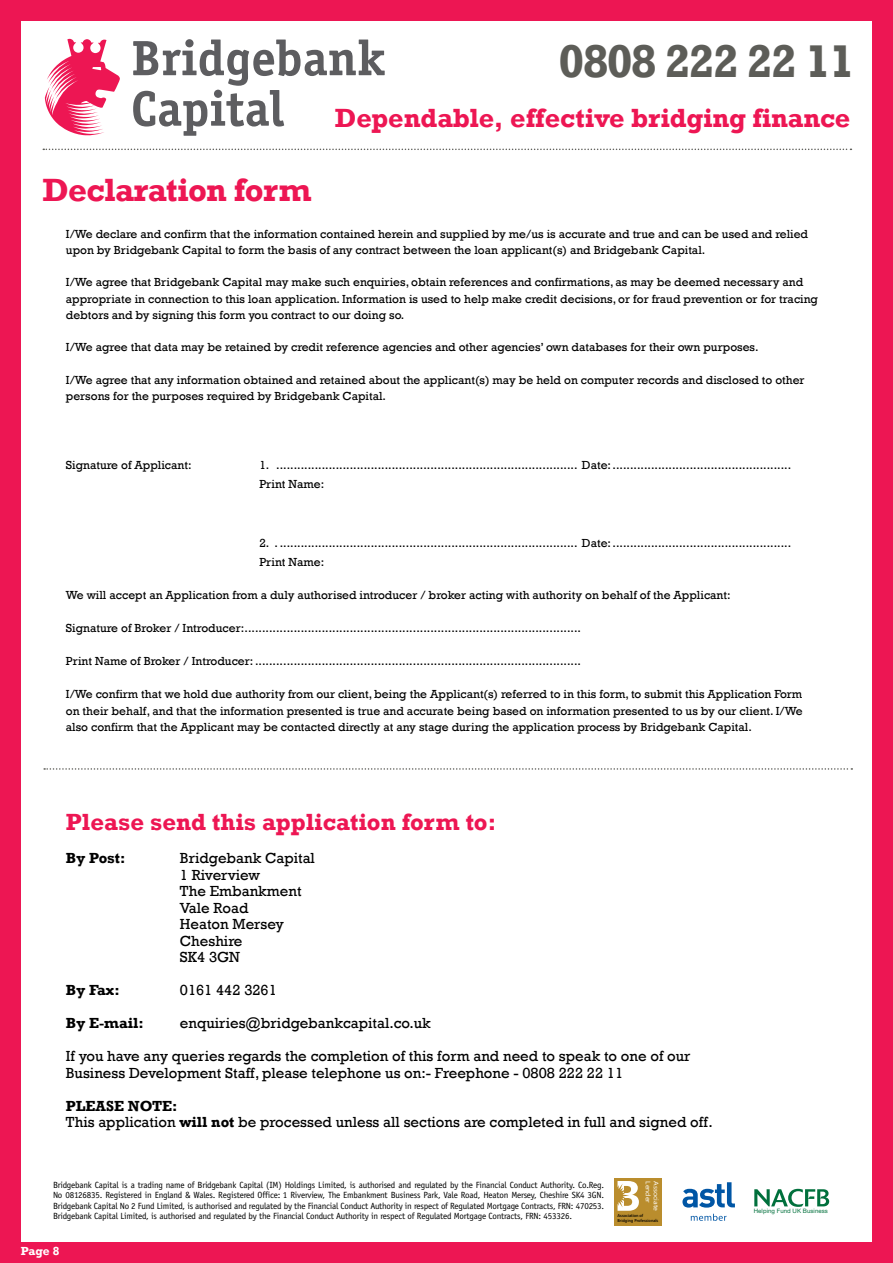
<style>
.page{position:relative;width:893px;height:1263px;background:#ed1653}
.page>*{position:absolute;margin:0;border:0;box-sizing:border-box;transform-origin:0 0}
.t1{font:700 47.1px "Rockwell";letter-spacing:-.04em;color:#5d5d58}
.t2{font:700 33px "Rockwell";letter-spacing:-.02em;color:#ed1653}
.t3{font:700 27px "Rockwell";letter-spacing:-.005em;color:#ed1653}
.t4{font:700 24px "Rockwell";color:#ed1653}
.t5{font:15px/16.5px "Rockwell";color:#000}
.t6{font:700 15px "Rockwell";color:#000}
.t7{font:12px/16.2px "Rockwell";color:#000}
.t8{font:700 12px "Rockwell";color:#fff}
.t9{font:9px/10.5px "Officina Sans";letter-spacing:-.02em;color:#000;text-align:justify}
.t10{font:6.6px "Segoe UI";color:#fff;scale:1.08 1}
.t11{font:6px "Helvetica Neue";letter-spacing:.01em;color:#00703c}
.t12{font:600 4.2px/5.1px "Segoe UI";color:#000;scale:.96 1}
.s1{font-weight:700}
</style>
<div class="page">
<div style="left:21px;top:21px;width:851px;height:1221px;background:#fff"></div>
<svg style="left:43px;top:149px;width:808px;height:1px"></svg>
<svg style="left:133px;top:39px;width:252px;height:97px"></svg>
<svg style="left:45px;top:39px;width:75px;height:96px"></svg>
<svg style="left:44px;top:768px;width:808px;height:2px"></svg>
<svg style="left:682px;top:1182px;width:53px;height:25px"></svg>
<svg style="left:691px;top:1214px;width:35px;height:7px"></svg>
<svg style="left:754px;top:1189px;width:75px;height:18px"></svg>
<div style="left:614px;top:1178px;width:48px;height:47px;background:#ba8d2d"></div>
<svg style="left:617px;top:1181px;width:22px;height:30px"></svg>
<h1 class="t1" style="left:559px;top:32px;width:298px">0808 222 22 11</h1>
<h2 class="t2" style="left:43px;top:170px;width:271px">Declaration form</h2>
<h3 class="t3" style="left:335px;top:102px;width:517px">Dependable, effective bridging finance</h3>
<p class="t7" style="left:66px;top:226px;width:744px">I/We declare and confirm that the information contained herein and supplied by me/us is accurate and true and can be used and relied upon by Bridgebank Capital to form the basis of any contract between the loan applicant(s) and Bridgebank Capital.</p>
<p class="t7" style="left:66px;top:274px;width:754px">I/We agree that Bridgebank Capital may make such enquiries, obtain references and confirmations, as may be deemed necessary and appropriate in connection to this loan application. Information is used to help make credit decisions, or for fraud prevention or for tracing debtors and by signing this form you contract to our doing so.</p>
<p class="t7" style="left:66px;top:339px;width:694px">I/We agree that data may be retained by credit reference agencies and other agencies’ own databases for their own purposes.</p>
<p class="t7" style="left:66px;top:372px;width:740px">I/We agree that any information obtained and retained about the applicant(s) may be held on computer records and disclosed to other persons for the purposes required by Bridgebank Capital.</p>
<p class="t7" style="left:66px;top:457px;width:127px">Signature of Applicant:</p>
<p class="t7" style="left:259px;top:455px;width:533px;line-height:19.5px">1. ...................................................................................... Date:...................................................<br>Print Name:</p>
<p class="t7" style="left:259px;top:533px;width:533px;line-height:19.5px">2. ...................................................................................... Date:...................................................<br>Print Name:</p>
<p class="t7" style="left:66px;top:587px;width:666px">We will accept an Application from a duly authorised introducer / broker acting with authority on behalf of the Applicant:</p>
<p class="t7" style="left:66px;top:620px;width:517px">Signature of Broker / Introducer:................................................................................................</p>
<p class="t7" style="left:66px;top:653px;width:517px">Print Name of Broker / Introducer: .............................................................................................</p>
<p class="t7" style="left:66px;top:686px;width:738px;text-align:justify">I/We confirm that we hold due authority from our client, being the Applicant(s) referred to in this form, to submit this Application Form on their behalf, and that the information presented is true and accurate being based on information presented to us by our client. I/We also confirm that the Applicant may be contacted directly at any stage during the application process by Bridgebank Capital.</p>
<h3 class="t4" style="left:66px;top:808px;width:432px">Please send this application form to:</h3>
<p class="t6" style="left:66px;top:849px;width:61px">By Post:</p>
<p class="t5" style="left:180px;top:850px;width:137px">Bridgebank Capital<br>1 Riverview<br>The Embankment<br>Vale Road<br>Heaton Mersey<br>Cheshire<br>SK4 3GN</p>
<p class="t6" style="left:66px;top:981px;width:55px">By Fax:</p>
<p class="t5" style="left:180px;top:982px;width:98px">0161 442 3261</p>
<p class="t6" style="left:66px;top:1014px;width:79px">By E-mail:</p>
<p class="t5" style="left:180px;top:1015px;width:252px">enquiries@bridgebankcapital.co.uk</p>
<p class="t5" style="left:66px;top:1048px;width:626px">If you have any queries regards the completion of this form and need to speak to one of our<br>Business Development Staff, please telephone us on:- Freephone - 0808 222 22 11</p>
<p class="t5" style="left:66px;top:1098px;width:648px"><span class="s1">PLEASE NOTE:<br></span>This application <span class="s1">will not</span> be processed unless all sections are completed in full and signed off.</p>
<p class="t9" style="left:53px;top:1180px;width:553px">Bridgebank Capital is a trading name of Bridgebank Capital (IM) Holdings Limited, is authorised and regulated by the Financial Conduct Authority. Co.Reg.<br>No 08126835. Registered in England &amp; Wales. Registered Office: 1 Riverview, The Embankment Business Park, Vale Road, Heaton Mersey, Cheshire SK4 3GN.<br>Bridgebank Capital No 2 Fund Limited, is authorised and regulated by the Financial Conduct Authority in respect of Regulated Mortgage Contracts, FRN: 470253.<br>Bridgebank Capital Limited, is authorised and regulated by the Financial Conduct Authority in respect of Regulated Mortgage Contracts, FRN: 453326.</p>
<p class="t8" style="left:21px;top:1243px;width:40px">Page 8</p>
<p class="t10" style="left:653px;top:1181px;width:22px;rotate:90deg">Lender</p>
<p class="t10" style="left:661px;top:1181px;width:29px;rotate:90deg">Associate</p>
<p class="t12" style="left:617px;top:1213px;width:44px">Association of<br>Bridging Professionals</p>
<p class="t11" style="left:754px;top:1207px;width:76px">Helping Fund UK Business</p>
</div>
